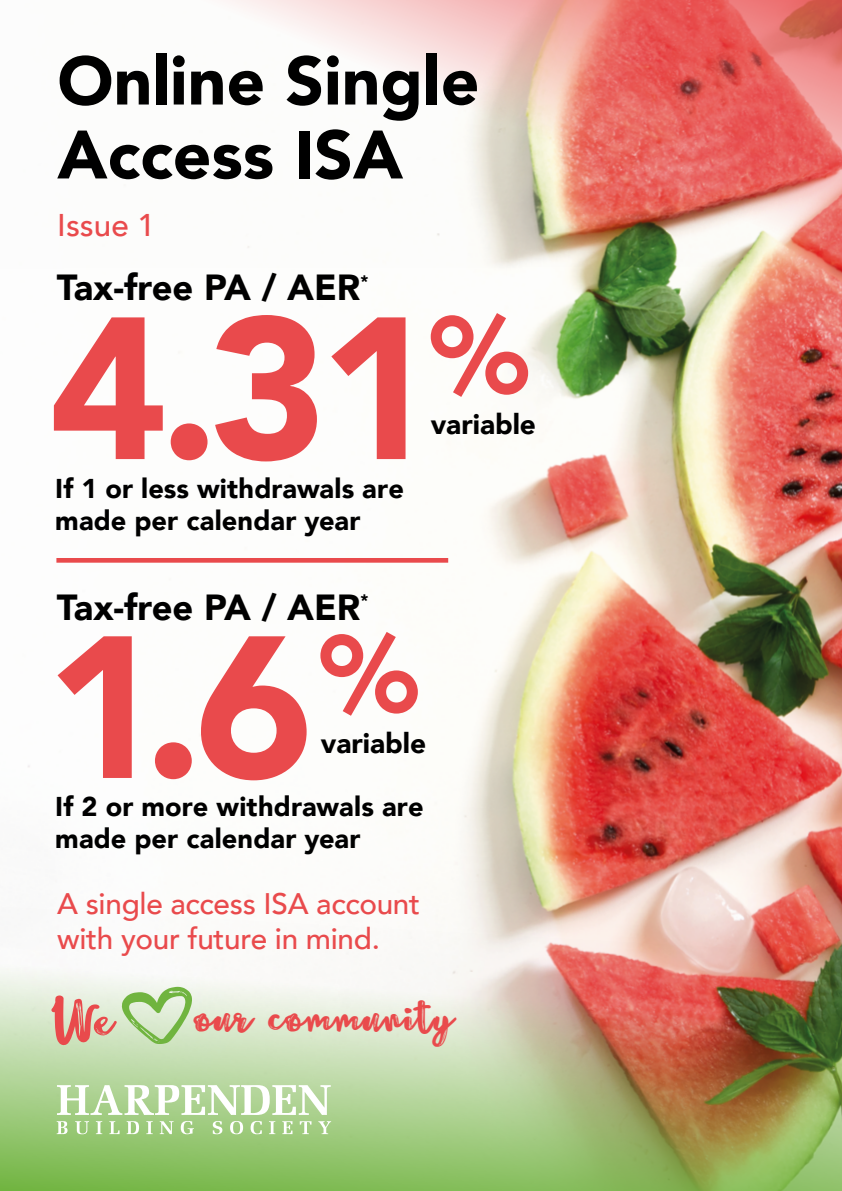
<style>
.page{position:relative;width:842px;height:1191px;background:#fff}
.page>*{position:absolute;margin:0;border:0;box-sizing:border-box;transform-origin:0 0}
.t1{font:900 200px "Avenir";color:#e94a4c}
.t2{font:900 67.6px/74px "Avenir";color:#000}
.t3{font:56.4px "Sunset Hill";color:#e94a4c}
.t4{font:49px "Sunset Hill";letter-spacing:.01em;color:#e94a4c}
.t5{font:900 36.2px "Avenir";color:#000}
.t6{font:500 31.4px "Avenir";color:#e94a4c}
.t7{font:500 29.6px/35.6px "Avenir";letter-spacing:-.01em;color:#e94a4c}
.t8{font:900 28px "Avenir";color:#000}
.t9{font:900 27.2px/32.6px "Avenir";letter-spacing:.005em;color:#000}
</style>
<div class="page">
<img style="left:28px;top:269px;width:814px;height:629px">
<img style="left:0;top:898px;width:842px;height:293px">
<svg style="left:227px;top:0;width:615px;height:269px"></svg>
<svg style="left:57px;top:1085px;width:274px;height:30px"></svg>
<svg style="left:57px;top:1121px;width:11px;height:13px"></svg>
<svg style="left:75px;top:1121px;width:14px;height:13px"></svg>
<svg style="left:96px;top:1121px;width:6px;height:13px"></svg>
<svg style="left:109px;top:1121px;width:11px;height:13px"></svg>
<svg style="left:127px;top:1121px;width:12px;height:13px"></svg>
<svg style="left:146px;top:1121px;width:7px;height:13px"></svg>
<svg style="left:160px;top:1121px;width:14px;height:13px"></svg>
<svg style="left:181px;top:1121px;width:13px;height:13px"></svg>
<svg style="left:213px;top:1121px;width:9px;height:13px"></svg>
<svg style="left:230px;top:1121px;width:13px;height:13px"></svg>
<svg style="left:251px;top:1121px;width:11px;height:13px"></svg>
<svg style="left:269px;top:1121px;width:6px;height:13px"></svg>
<svg style="left:282px;top:1121px;width:10px;height:13px"></svg>
<svg style="left:300px;top:1121px;width:11px;height:13px"></svg>
<svg style="left:318px;top:1121px;width:13px;height:13px"></svg>
<svg style="left:122px;top:986px;width:70px;height:58px"></svg>
<hr style="left:56px;top:558px;width:392px;height:4px;background:#e94a4c">
<svg style="left:431px;top:313px;width:97px;height:84px"></svg>
<svg style="left:320px;top:632px;width:98px;height:83px"></svg>
<h2 class="t2" style="left:57px;top:42px;width:424px">Online Single<br>Access ISA</h2>
<p class="t6" style="left:57px;top:198px;width:99px">Issue 1</p>
<h3 class="t5" style="left:57px;top:257px;width:313px">Tax-free PA / AER<sup>*</sup></h3>
<h1 class="t1" style="left:49px;top:218px;width:390px">4.31</h1>
<p class="t9" style="left:55px;top:471px;width:350px">If 1 or less withdrawals are made per calendar year</p>
<h3 class="t5" style="left:57px;top:576px;width:313px">Tax-free PA / AER<sup>*</sup></h3>
<p class="t8" style="left:431px;top:400px;width:107px">variable</p>
<h1 class="t1" style="left:45px;top:537px;width:269px">1.6</h1>
<p class="t8" style="left:321px;top:719px;width:107px">variable</p>
<p class="t9" style="left:55px;top:789px;width:370px">If 2 or more withdrawals are made per calendar year</p>
<p class="t7" style="left:57px;top:884px;width:364px">A single access ISA account with your future in mind.</p>
<h3 class="t3" style="left:57px;top:983px;width:59px">We</h3>
<h3 class="t4" style="left:194px;top:984px;width:261px">our community</h3>
</div>
